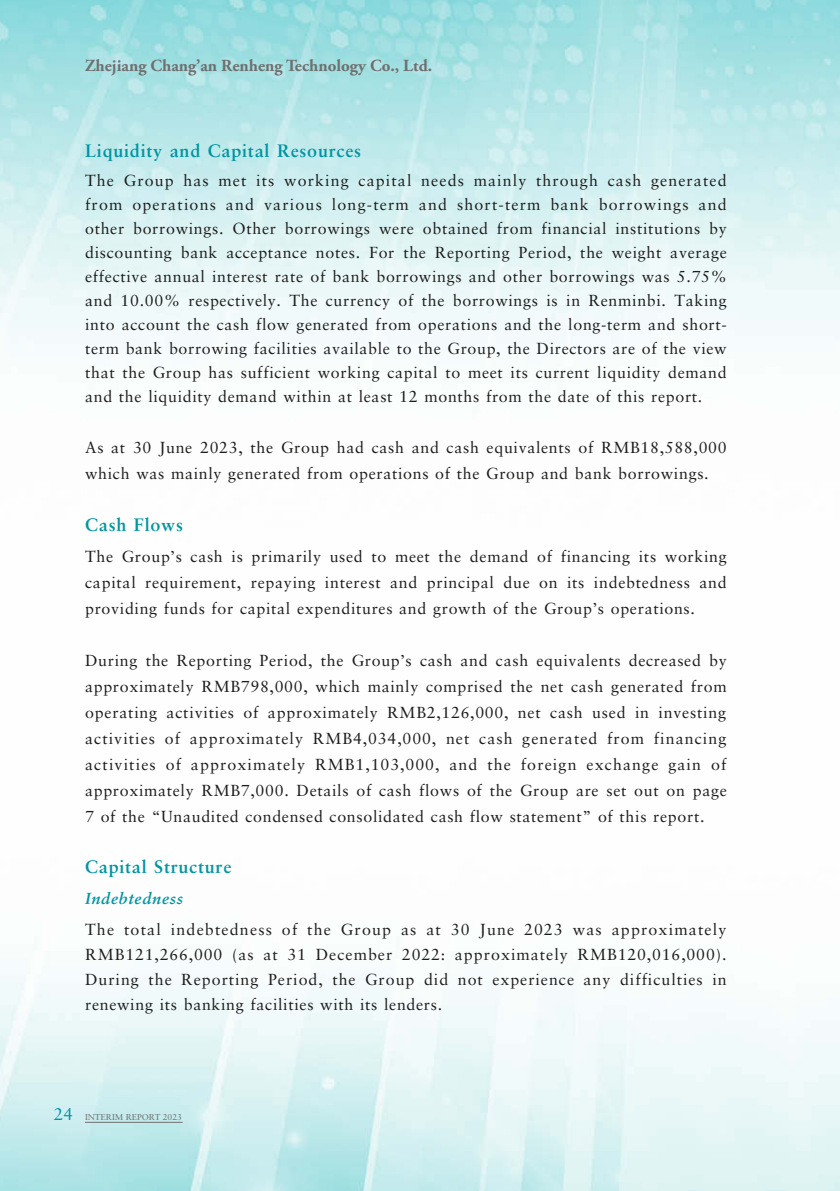
<style>
.page{position:relative;width:840px;height:1191px;background:#fff}
.page>*{position:absolute;margin:0;border:0;box-sizing:border-box;transform-origin:0 0}
.t1{font:700 18px "Sabon LT Std";letter-spacing:.04em;color:#0095a2}
.t2{font:700 17px "Adobe Garamond Pro";color:#6f6f6f}
.t3{font:16px/24px "Sabon LT Std";letter-spacing:.04em;color:#1c1c1b;text-align:justify}
.t4{font:italic 700 16px "Sabon LT Std";letter-spacing:.04em;color:#0095a2}
.t5{font:8.6px "Sabon LT Std";color:#6f6f6f}
.s1{font-size:17px;color:#0095a2}
</style>
<div class="page">
<img style="left:0;top:0;width:839px;height:1191px">
<hr style="left:85px;top:1122px;width:97px;height:1px;background:#6f6f6f">
<p class="t2" style="left:85px;top:55px;width:348px">Zhejiang Chang’an Renheng Technology Co., Ltd.</p>
<p class="t1" style="left:85px;top:139px;width:277px">Liquidity and Capital Resources</p>
<p class="t3" style="left:85px;top:169px;width:643px">The Group has met its working capital needs mainly through cash generated from operations and various long-term and short-term bank borrowings and other borrowings. Other borrowings were obtained from financial institutions by discounting bank acceptance notes. For the Reporting Period, the weight average effective annual interest rate of bank borrowings and other borrowings was 5.75% and 10.00% respectively. The currency of the borrowings is in Renminbi. Taking into account the cash flow generated from operations and the long-term and short&shy;term bank borrowing facilities available to the Group, the Directors are of the view that the Group has sufficient working capital to meet its current liquidity demand and the liquidity demand within at least 12 months from the date of this report.</p>
<p class="t3" style="left:85px;top:434px;width:642px;line-height:26px">As at 30 June 2023, the Group had cash and cash equivalents of RMB18,588,000 which was mainly generated from operations of the Group and bank borrowings.</p>
<p class="t1" style="left:85px;top:513px;width:99px">Cash Flows</p>
<p class="t3" style="left:85px;top:543px;width:642px;line-height:26px">The Group’s cash is primarily used to meet the demand of financing its working capital requirement, repaying interest and principal due on its indebtedness and providing funds for capital expenditures and growth of the Group’s operations.</p>
<p class="t3" style="left:85px;top:647px;width:643px;line-height:26px">During the Reporting Period, the Group’s cash and cash equivalents decreased by approximately RMB798,000, which mainly comprised the net cash generated from operating activities of approximately RMB2,126,000, net cash used in investing activities of approximately RMB4,034,000, net cash generated from financing activities of approximately RMB1,103,000, and the foreign exchange gain of approximately RMB7,000. Details of cash flows of the Group are set out on page 7 of the “Unaudited condensed consolidated cash flow statement” of this report.</p>
<p class="t1" style="left:85px;top:856px;width:148px">Capital Structure</p>
<p class="t4" style="left:85px;top:888px;width:99px">Indebtedness</p>
<p class="t3" style="left:85px;top:916px;width:642px;line-height:25px">The total indebtedness of the Group as at 30 June 2023 was approximately RMB121,266,000 (as at 31 December 2022: approximately RMB120,016,000).<br>During the Reporting Period, the Group did not experience any difficulties in renewing its banking facilities with its lenders.</p>
<p class="t5" style="left:54px;top:1112px;width:129px"><span class="s1">24</span> INTERIM REPORT 2023</p>
</div>
